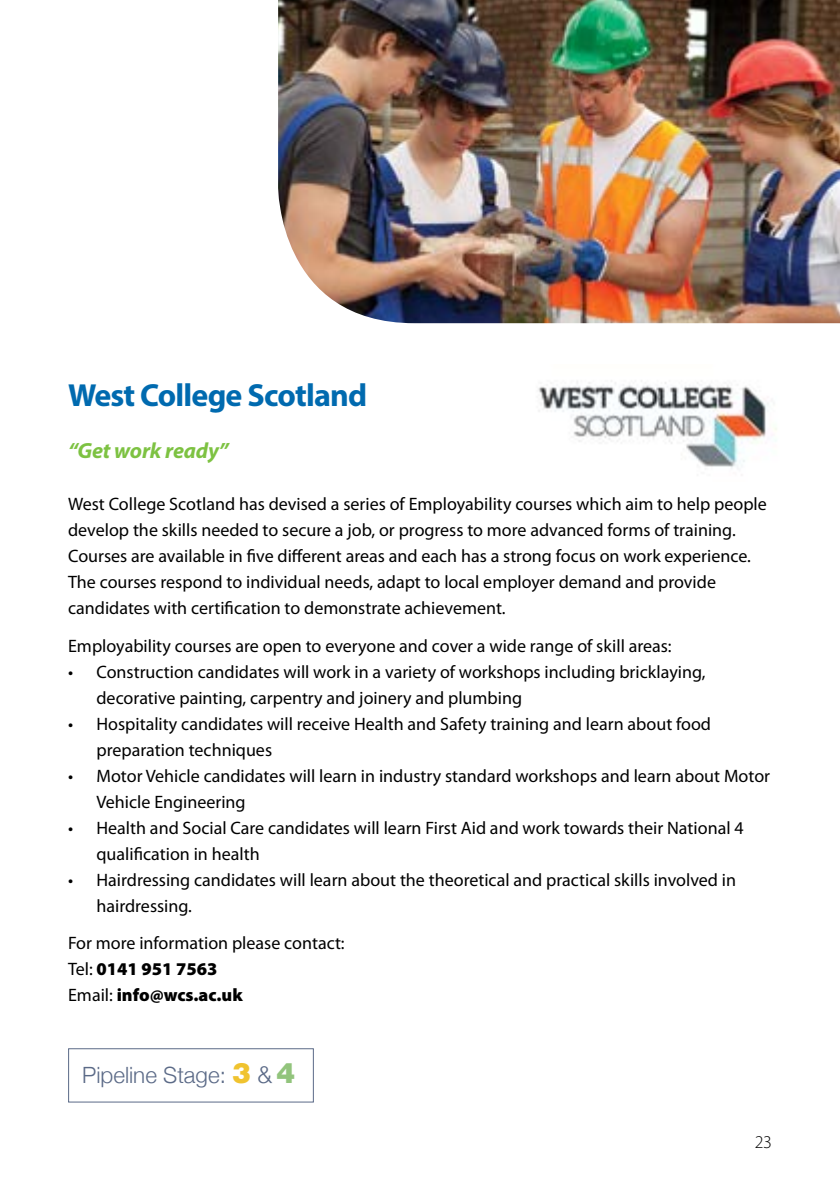
<style>
.page{position:relative;width:840px;height:1191px;background:#fff}
.page>*{position:absolute;margin:0;border:0;box-sizing:border-box;transform-origin:0 0}
.t1{font:700 32px "Myriad Pro";letter-spacing:-.025em;color:#006aaf}
.t2{font:300 22.4px "Helvetica Neue";color:#5b6a87}
.t3{font:italic 700 22px "Myriad Pro";letter-spacing:-.01em;color:#7dc242}
.t4{font:18px/26px "Myriad Pro";color:#000}
.t5{font:300 18px "Myriad Pro";color:#000}
.s1{font-weight:900}
.s2{font-family:"Helvetica LT";font-weight:900;font-size:28px;color:#f0c32f}
.s3{font-size:24px}
.s4{font-family:"Helvetica LT";font-weight:900;font-size:28px;color:#92c47c}
</style>
<div class="page">
<img style="left:538px;top:380px;width:239px;height:88px">
<img style="left:278px;top:0;width:561px;height:323px">
<div style="left:68px;top:1048px;width:246px;height:54px;border:1px solid #5b6a87"></div>
<h1 class="t1" style="left:68px;top:375px;width:300px">West College Scotland</h1>
<p class="t3" style="left:68px;top:436px;width:162px">“Get work ready”</p>
<p class="t4" style="left:68px;top:491px;width:700px">West College Scotland has devised a series of Employability courses which aim to help people develop the skills needed to secure a job, or progress to more advanced forms of training.<br>Courses are available in five different areas and each has a strong focus on work experience.<br>The courses respond to individual needs, adapt to local employer demand and provide candidates with certification to demonstrate achievement.</p>
<p class="t4" style="left:68px;top:632px;width:604px">Employability courses are open to everyone and cover a wide range of skill areas:</p>
<p class="t4" style="left:96px;top:658px;width:610px;text-indent:-28px">• Construction candidates will work in a variety of workshops including bricklaying, decorative painting, carpentry and joinery and plumbing</p>
<p class="t4" style="left:96px;top:710px;width:615px;text-indent:-28px">• Hospitality candidates will receive Health and Safety training and learn about food preparation techniques</p>
<p class="t4" style="left:96px;top:762px;width:674px;text-indent:-28px">• Motor Vehicle candidates will learn in industry standard workshops and learn about Motor<br>Vehicle Engineering</p>
<p class="t4" style="left:96px;top:814px;width:648px;text-indent:-28px">• Health and Social Care candidates will learn First Aid and work towards their National 4 qualification in health</p>
<p class="t4" style="left:96px;top:866px;width:640px;text-indent:-28px">• Hairdressing candidates will learn about the theoretical and practical skills involved in hairdressing.</p>
<p class="t4" style="left:68px;top:929px;width:278px">For more information please contact:<br>Tel: <span class="s1">0141 951 7563<br></span>Email: <span class="s1">info@wcs.ac.uk</span></p>
<p class="t2" style="left:82px;top:1057px;width:214px">Pipeline Stage: <span class="s2">3</span> <span class="s3">&amp;</span> <span class="s4">4</span></p>
<p class="t5" style="left:754px;top:1131px;width:19px">23</p>
</div>
